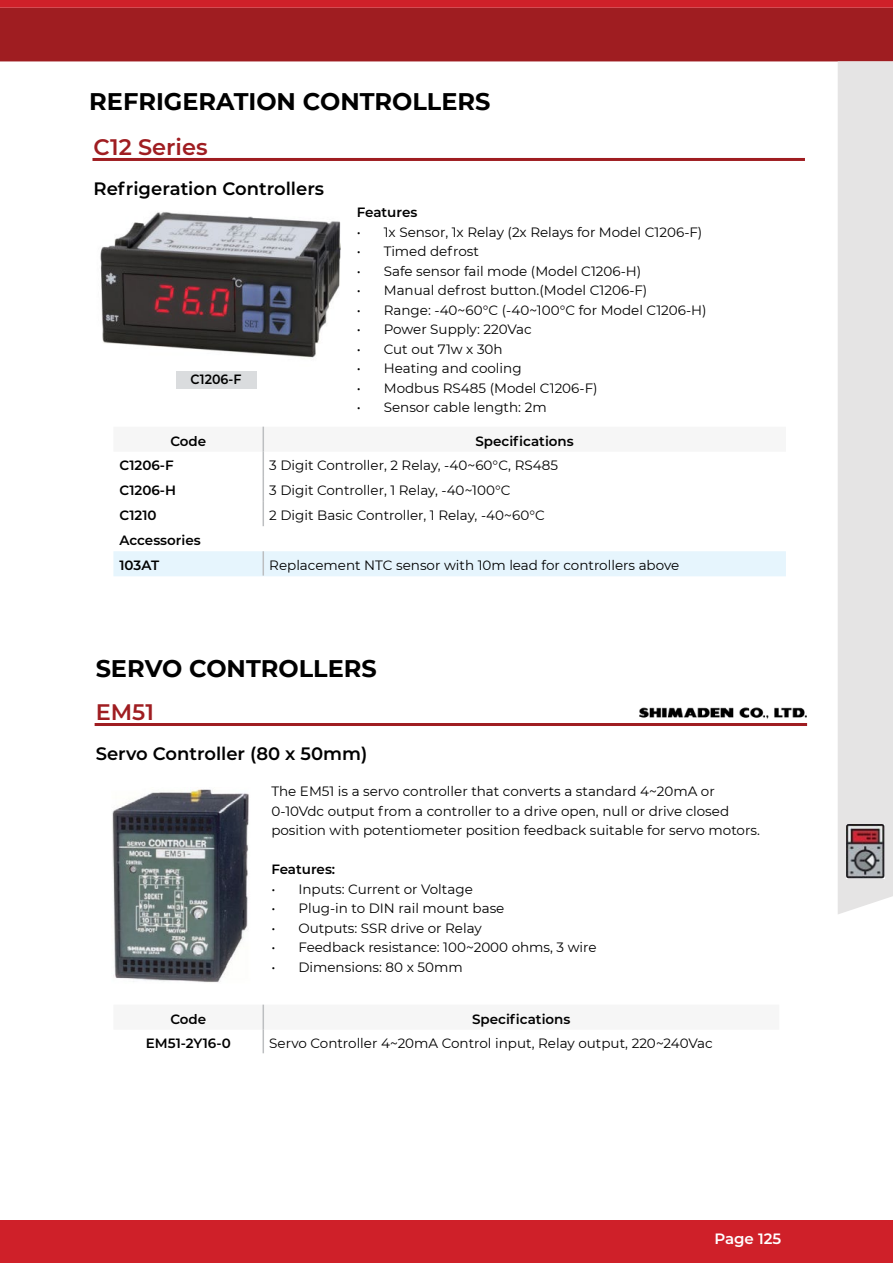
<style>
.page{position:relative;width:893px;height:1263px;background:#fff}
.page>*{position:absolute;margin:0;border:0;box-sizing:border-box;transform-origin:0 0}
.t1{font:700 24px "Montserrat";color:#000}
.t2{font:600 22.5px "Montserrat";color:#9f1d21}
.t3{font:600 18px "Montserrat";color:#000}
.t4{font:600 15px "Montserrat";color:#fff}
.t5{font:13.5px/19.5px "Montserrat";color:#000}
.t6{font:600 13.5px/25px "Montserrat";color:#000}
.t7{font:600 13.5px "Montserrat";color:#000;scale:.93 1}
</style>
<div class="page">
<div style="left:0;top:1220px;width:893px;height:43px;background:#cf2029"></div>
<svg style="left:0;top:0;width:893px;height:62px;background:#a61f24"></svg>
<div style="left:838px;top:61px;width:55px;height:853px;background:#e5e4e4"></div>
<img style="left:846px;top:825px;width:38px;height:53px">
<hr style="left:92px;top:158px;width:713px;height:3px;background:#9f1d21">
<div style="left:113px;top:551px;width:673px;height:25px;background:#e6f5fd"></div>
<div style="left:176px;top:371px;width:80px;height:18px;background:#dadcde"></div>
<img style="left:100px;top:212px;width:240px;height:146px">
<hr style="left:95px;top:723px;width:712px;height:3px;background:#9f1d21">
<img style="left:112px;top:789px;width:137px;height:194px">
<img style="left:640px;top:707px;width:166px;height:12px">
<h1 class="t1" style="left:89px;top:85px;width:403px">REFRIGERATION CONTROLLERS</h1>
<h2 class="t2" style="left:94px;top:131px;width:116px">C12 Series</h2>
<h3 class="t3" style="left:94px;top:176px;width:232px">Refrigeration Controllers</h3>
<p class="t6" style="left:357px;top:199px;width:62px">Features</p>
<p class="t5" style="left:357px;top:222px;width:347px">• 1x Sensor, 1x Relay (2x Relays for Model C1206-F)</p>
<p class="t5" style="left:357px;top:241px;width:124px">• Timed defrost</p>
<p class="t5" style="left:357px;top:261px;width:286px">• Safe sensor fail mode (Model C1206-H)</p>
<p class="t5" style="left:357px;top:280px;width:292px">• Manual defrost button.(Model C1206-F)</p>
<p class="t5" style="left:357px;top:300px;width:351px">• Range: -40~60°C (-40~100°C for Model C1206-H)</p>
<p class="t5" style="left:357px;top:319px;width:176px">• Power Supply: 220Vac</p>
<p class="t5" style="left:357px;top:339px;width:147px">• Cut out 71w x 30h</p>
<p class="t5" style="left:357px;top:358px;width:166px">• Heating and cooling</p>
<p class="t5" style="left:357px;top:378px;width:242px">• Modbus RS485 (Model C1206-F)</p>
<p class="t5" style="left:357px;top:397px;width:191px">• Sensor cable length: 2m</p>
<p class="t6" style="left:170px;top:428px;width:37px">Code</p>
<p class="t6" style="left:475px;top:428px;width:100px">Specifications</p>
<p class="t6" style="left:119px;top:452px;width:56px">C1206-F</p>
<p class="t5" style="left:269px;top:455px;width:290px">3 Digit Controller, 2 Relay, -40~60°C, RS485</p>
<p class="t6" style="left:119px;top:477px;width:58px">C1206-H</p>
<p class="t5" style="left:269px;top:480px;width:243px">3 Digit Controller, 1 Relay, -40~100°C</p>
<p class="t6" style="left:119px;top:502px;width:39px">C1210</p>
<p class="t5" style="left:269px;top:505px;width:277px">2 Digit Basic Controller, 1 Relay, -40~60°C</p>
<p class="t6" style="left:119px;top:527px;width:83px">Accessories<br>103AT</p>
<p class="t7" style="left:191px;top:370px;width:56px">C1206-F</p>
<p class="t5" style="left:269px;top:555px;width:412px">Replacement NTC sensor with 10m lead for controllers above</p>
<h1 class="t1" style="left:96px;top:651px;width:283px">SERVO CONTROLLERS</h1>
<h2 class="t2" style="left:96px;top:696px;width:60px">EM51</h2>
<h3 class="t3" style="left:96px;top:741px;width:273px">Servo Controller (80 x 50mm)</h3>
<p class="t5" style="left:271px;top:781px;width:490px">The EM51 is a servo controller that converts a standard 4~20mA or<br>0-10Vdc output from a controller to a drive open, null or drive closed position with potentiometer position feedback suitable for servo motors.</p>
<p class="t6" style="left:271px;top:856px;width:65px">Features:</p>
<p class="t5" style="left:271px;top:879px;width:203px">• Inputs: Current or Voltage</p>
<p class="t5" style="left:271px;top:898px;width:235px">• Plug-in to DIN rail mount base</p>
<p class="t5" style="left:271px;top:918px;width:212px">• Outputs: SSR drive or Relay</p>
<p class="t5" style="left:271px;top:937px;width:327px">• Feedback resistance: 100~2000 ohms, 3 wire</p>
<p class="t5" style="left:271px;top:957px;width:193px">• Dimensions: 80 x 50mm</p>
<p class="t6" style="left:170px;top:1006px;width:37px">Code</p>
<p class="t6" style="left:472px;top:1006px;width:100px">Specifications</p>
<p class="t6" style="left:146px;top:1030px;width:87px">EM51-2Y16-0</p>
<p class="t5" style="left:269px;top:1033px;width:445px">Servo Controller 4~20mA Control input, Relay output, 220~240Vac</p>
<p class="t4" style="left:714px;top:1228px;width:68px">Page 125</p>
</div>
